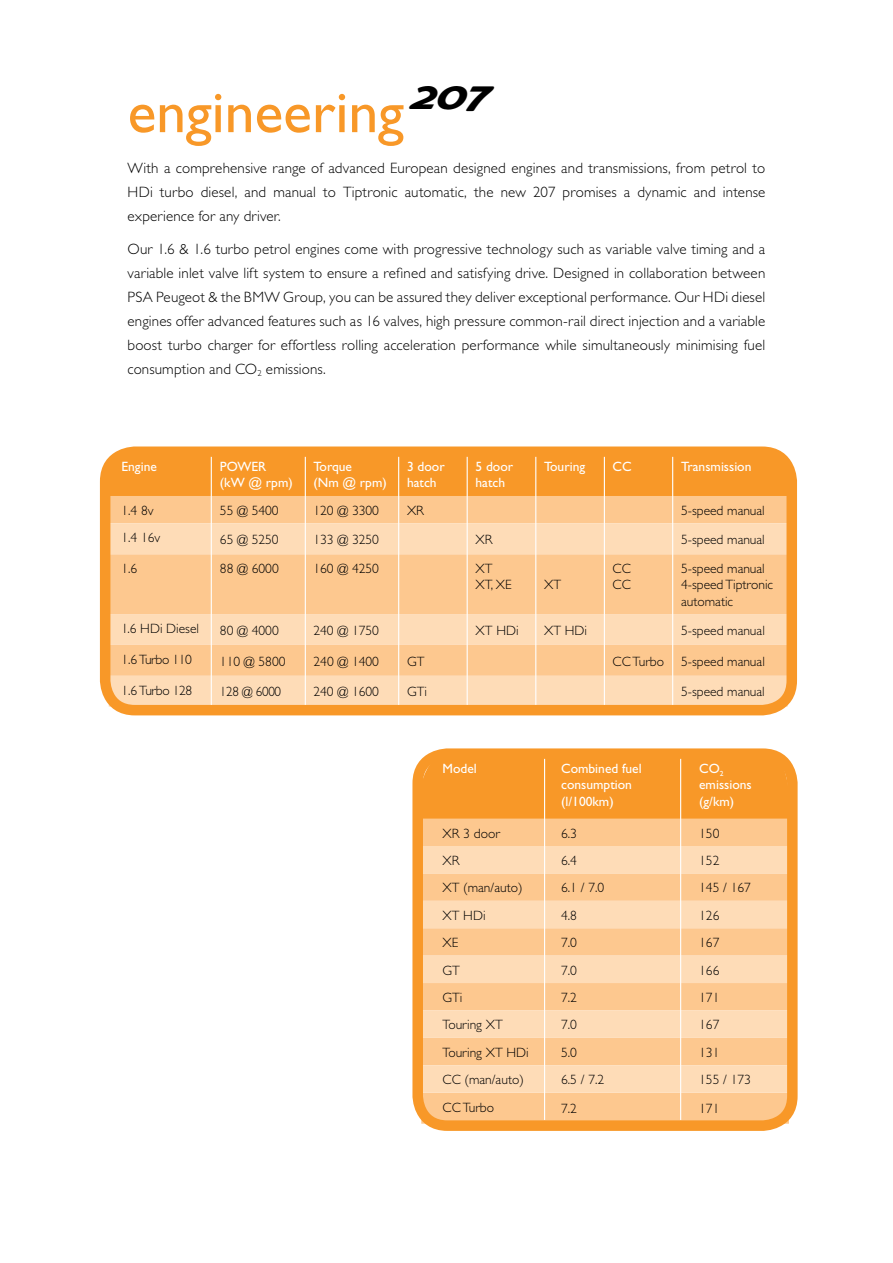
<style>
.page{position:relative;width:893px;height:1263px;background:#fff}
.page>*{position:absolute;margin:0;border:0;box-sizing:border-box;transform-origin:0 0}
.t1{font:60px "Gill Sans";color:#f89828}
.t2{font:300 15px/24px "Gill Sans";letter-spacing:.01em;color:#000;text-align:justify}
.t3{font:300 13.5px/16.2px "Gill Sans";color:#000}
.t4{font:13.5px/16.2px "Gill Sans";color:#fff}
.t5{font:300 13.5px "Gill Sans";letter-spacing:-.025em;color:#000}
</style>
<div class="page">
<div style="left:111px;top:457px;width:675px;height:39px;background:#f89828"></div>
<div style="left:111px;top:496px;width:675px;height:27px;background:#fdc88f"></div>
<svg style="left:111px;top:523px;width:675px;height:181px;background:#fdd2a3"></svg>
<div style="left:100px;top:446px;width:697px;height:269px;border:10px solid #f89828;border-radius:30px"></div>
<hr style="left:211px;top:457px;width:1px;height:248px;background:#fff">
<hr style="left:305px;top:457px;width:1px;height:248px;background:#fff">
<hr style="left:398px;top:457px;width:1px;height:248px;background:#fff">
<hr style="left:467px;top:457px;width:1px;height:248px;background:#fff">
<hr style="left:535px;top:457px;width:1px;height:248px;background:#fff">
<hr style="left:604px;top:457px;width:1px;height:248px;background:#fff">
<hr style="left:672px;top:457px;width:1px;height:248px;background:#fff">
<div style="left:423px;top:759px;width:364px;height:59px;background:#f89828"></div>
<div style="left:421px;top:818px;width:368px;height:306px;background:#fdc88f"></div>
<svg style="left:423px;top:846px;width:364px;height:247px;background:#fdd3a6"></svg>
<div style="left:412px;top:748px;width:386px;height:383px;border:10px solid #f89828;border-radius:30px"></div>
<hr style="left:544px;top:759px;width:1px;height:361px;background:#fff">
<hr style="left:680px;top:759px;width:1px;height:361px;background:#fff">
<h1 class="t1" style="left:128px;top:77px;width:364px">engineering <sup>207</sup></h1>
<p class="t2" style="left:128px;top:156px;width:639px">With a comprehensive range of advanced European designed engines and transmissions, from petrol to HDi turbo diesel, and manual to Tiptronic automatic, the new 207 promises a dynamic and intense experience for any driver.</p>
<p class="t2" style="left:128px;top:237px;width:639px">Our 1.6 &amp; 1.6 turbo petrol engines come with progressive technology such as variable valve timing and a variable inlet valve lift system to ensure a refined and satisfying drive. Designed in collaboration between PSA Peugeot &amp; the BMW Group, you can be assured they deliver exceptional performance. Our HDi diesel engines offer advanced features such as 16 valves, high pressure common-rail direct injection and a variable boost turbo charger for effortless rolling acceleration performance while simultaneously minimising fuel consumption and CO<sub>2</sub> emissions.</p>
<p class="t4" style="left:121px;top:459px;width:37px">Engine</p>
<p class="t4" style="left:220px;top:459px;width:74px">POWER (kW @ rpm)</p>
<p class="t4" style="left:313px;top:459px;width:75px">Torque<br>(Nm @ rpm)</p>
<p class="t4" style="left:407px;top:459px;width:39px">3 door hatch</p>
<p class="t4" style="left:476px;top:459px;width:39px">5 door hatch</p>
<p class="t4" style="left:544px;top:459px;width:43px">Touring</p>
<p class="t4" style="left:612px;top:459px;width:21px">CC</p>
<p class="t4" style="left:681px;top:459px;width:72px">Transmission</p>
<p class="t3" style="left:121px;top:502px;width:34px">1.4 8v</p>
<p class="t3" style="left:220px;top:502px;width:60px">55 @ 5400</p>
<p class="t3" style="left:313px;top:502px;width:67px">120 @ 3300</p>
<p class="t3" style="left:407px;top:502px;width:19px">XR</p>
<p class="t3" style="left:681px;top:502px;width:85px">5-speed manual</p>
<p class="t3" style="left:121px;top:530px;width:40px">1.4 16v</p>
<p class="t3" style="left:220px;top:531px;width:60px">65 @ 5250</p>
<p class="t3" style="left:313px;top:531px;width:67px">133 @ 3250</p>
<p class="t3" style="left:476px;top:531px;width:19px">XR</p>
<p class="t3" style="left:681px;top:531px;width:85px">5-speed manual</p>
<p class="t3" style="left:121px;top:560px;width:17px">1.6</p>
<p class="t3" style="left:220px;top:560px;width:60px">88 @ 6000</p>
<p class="t3" style="left:313px;top:560px;width:67px">160 @ 4250</p>
<p class="t3" style="left:476px;top:560px;width:38px">XT<br>XT, XE</p>
<p class="t3" style="left:613px;top:560px;width:20px">CC<br>CC</p>
<p class="t3" style="left:681px;top:560px;width:94px">5-speed manual<br>4-speed Tiptronic automatic</p>
<p class="t3" style="left:544px;top:577px;width:19px">XT</p>
<p class="t3" style="left:121px;top:620px;width:79px">1.6 HDi Diesel</p>
<p class="t3" style="left:220px;top:622px;width:60px">80 @ 4000</p>
<p class="t3" style="left:313px;top:622px;width:67px">240 @ 1750</p>
<p class="t3" style="left:476px;top:622px;width:45px">XT HDi</p>
<p class="t3" style="left:544px;top:622px;width:45px">XT HDi</p>
<p class="t3" style="left:681px;top:622px;width:85px">5-speed manual</p>
<p class="t5" style="left:121px;top:652px;width:72px">1.6 Turbo 110</p>
<p class="t3" style="left:220px;top:653px;width:67px">110 @ 5800</p>
<p class="t3" style="left:313px;top:653px;width:67px">240 @ 1400</p>
<p class="t3" style="left:407px;top:653px;width:19px">GT</p>
<p class="t3" style="left:613px;top:653px;width:53px">CC Turbo</p>
<p class="t3" style="left:681px;top:653px;width:85px">5-speed manual</p>
<p class="t5" style="left:121px;top:682px;width:72px">1.6 Turbo 128</p>
<p class="t3" style="left:220px;top:684px;width:63px">128 @ 6000</p>
<p class="t3" style="left:313px;top:684px;width:67px">240 @ 1600</p>
<p class="t3" style="left:407px;top:684px;width:21px">GTi</p>
<p class="t3" style="left:681px;top:684px;width:85px">5-speed manual</p>
<p class="t4" style="left:443px;top:761px;width:36px">Model</p>
<p class="t4" style="left:561px;top:761px;width:82px">Combined fuel consumption (l/100km)</p>
<p class="t4" style="left:699px;top:761px;width:54px">CO<sub>2 </sub>emissions (g/km)</p>
<p class="t3" style="left:442px;top:825px;width:59px">XR 3 door</p>
<p class="t3" style="left:561px;top:825px;width:17px">6.3</p>
<p class="t3" style="left:699px;top:825px;width:22px">150</p>
<p class="t3" style="left:442px;top:852px;width:19px">XR</p>
<p class="t3" style="left:561px;top:852px;width:17px">6.4</p>
<p class="t3" style="left:699px;top:852px;width:22px">152</p>
<p class="t3" style="left:442px;top:880px;width:82px">XT (man/auto)</p>
<p class="t3" style="left:561px;top:880px;width:45px">6.1 / 7.0</p>
<p class="t3" style="left:699px;top:880px;width:53px">145 / 167</p>
<p class="t3" style="left:442px;top:907px;width:45px">XT HDi</p>
<p class="t3" style="left:561px;top:907px;width:17px">4.8</p>
<p class="t3" style="left:699px;top:907px;width:22px">126</p>
<p class="t3" style="left:442px;top:934px;width:17px">XE</p>
<p class="t3" style="left:561px;top:934px;width:17px">7.0</p>
<p class="t3" style="left:699px;top:934px;width:22px">167</p>
<p class="t3" style="left:442px;top:962px;width:19px">GT</p>
<p class="t3" style="left:561px;top:962px;width:17px">7.0</p>
<p class="t3" style="left:699px;top:962px;width:22px">166</p>
<p class="t3" style="left:442px;top:989px;width:21px">GTi</p>
<p class="t3" style="left:561px;top:989px;width:17px">7.2</p>
<p class="t3" style="left:699px;top:989px;width:22px">171</p>
<p class="t3" style="left:442px;top:1017px;width:62px">Touring XT</p>
<p class="t3" style="left:561px;top:1017px;width:17px">7.0</p>
<p class="t3" style="left:699px;top:1017px;width:22px">167</p>
<p class="t3" style="left:442px;top:1044px;width:88px">Touring XT HDi</p>
<p class="t3" style="left:561px;top:1044px;width:17px">5.0</p>
<p class="t3" style="left:699px;top:1044px;width:22px">131</p>
<p class="t3" style="left:442px;top:1071px;width:83px">CC (man/auto)</p>
<p class="t3" style="left:561px;top:1071px;width:45px">6.5 / 7.2</p>
<p class="t3" style="left:699px;top:1071px;width:53px">155 / 173</p>
<p class="t3" style="left:442px;top:1099px;width:53px">CC Turbo</p>
<p class="t3" style="left:561px;top:1101px;width:17px">7.2</p>
<p class="t3" style="left:699px;top:1101px;width:22px">171</p>
</div>
